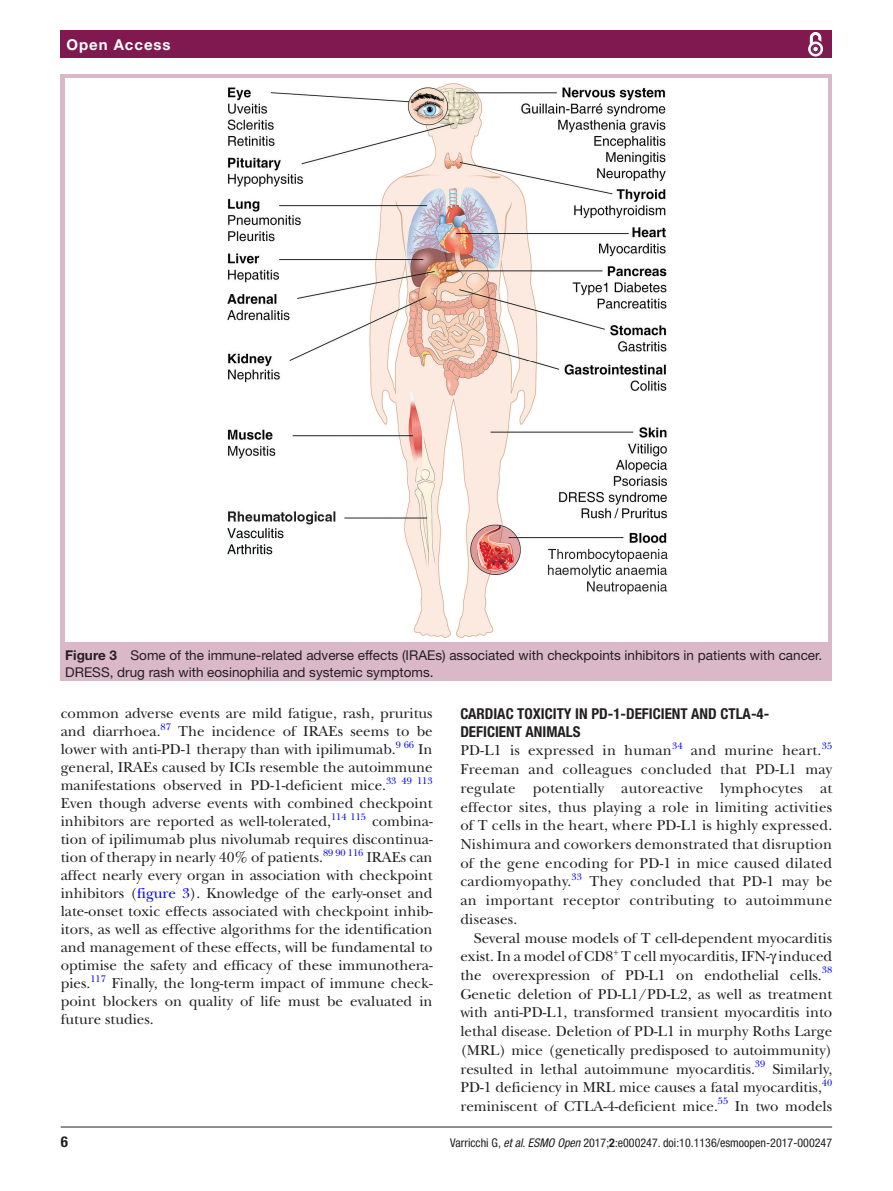
<style>
.page{position:relative;width:893px;height:1191px;background:#fff}
.page>*{position:absolute;margin:0;border:0;box-sizing:border-box;transform-origin:0 0}
.t1{font:15px/18px "New Baskerville";color:#231f20;text-align:justify}
.t2{font:700 condensed 15px "Helvetica Neue LT Std";color:#231f20}
.t3{font:700 15px "Helvetica Neue LT Std";letter-spacing:.065em;color:#fff}
.t4{font:13.5px/16.5px "Helvetica Neue LT Std";color:#231f20}
.t5{font:condensed 12px "Helvetica Neue LT Std";color:#231f20}
.t6{font:9.9px "New Baskerville";color:#00f}
.s1{font-weight:700}
.s2{color:#00f}
.s3{font-style:italic}
</style>
<div class="page">
<div style="left:61px;top:31px;width:771px;height:27px;background:#80194f"></div>
<svg style="left:808px;top:32px;width:15px;height:25px"></svg>
<div style="left:812px;top:45px;width:7px;height:8px;border:1px solid #80194f;border-radius:50%"></div>
<hr style="left:61px;top:1126px;width:771px;height:1px;background:#231f20">
<div style="left:61px;top:74px;width:771px;height:607px;background:#dab8c8"></div>
<div style="left:65px;top:79px;width:762px;height:563px;background:#fff"></div>
<img style="left:227px;top:83px;width:440px;height:554px">
<p class="t3" style="left:66px;top:35px;width:106px">Open Access</p>
<p class="t4" style="left:65px;top:647px;width:758px"><span class="s1">Figure 3</span> Some of the immune-related adverse effects (IRAEs) associated with checkpoints inhibitors in patients with cancer.<br>DRESS, drug rash with eosinophilia and systemic symptoms.</p>
<p class="t1" style="left:61px;top:704px;width:373px">common adverse events are mild fatigue, rash, pruritus and diarrhoea.</p>
<p class="t6" style="left:161px;top:720px;width:12px">87</p>
<p class="t1" style="left:61px;top:722px;width:373px;text-indent:117px">The incidence of IRAEs seems to be lower with anti-PD-1 therapy than with ipilimumab.</p>
<p class="t6" style="left:396px;top:738px;width:20px">9 66</p>
<p class="t1" style="left:61px;top:740px;width:373px;text-indent:357px">In general, IRAEs caused by ICIs resemble the autoimmune manifestations observed in PD-1-deficient mice.</p>
<p class="t6" style="left:386px;top:774px;width:48px">33 49 113</p>
<p class="t1" style="left:61px;top:794px;width:373px">Even though adverse events with combined checkpoint inhibitors are reported as well-tolerated,<sup>114</sup> <sup>115</sup> combina&shy;tion of ipilimumab plus nivolumab requires discontinua&shy;tion of therapy in nearly 40% of patients.<sup>89</sup> <sup>90</sup> <sup>116</sup> IRAEs can affect nearly every organ in association with checkpoint inhibitors (<span class="s2">figure 3</span>). Knowledge of the early-onset and late-onset toxic effects associated with checkpoint inhib&shy;itors, as well as effective algorithms for the identification and management of these effects, will be fundamental to optimise the safety and efficacy of these immunothera&shy;pies.</p>
<p class="t6" style="left:90px;top:972px;width:17px">117</p>
<p class="t1" style="left:61px;top:974px;width:373px;text-indent:51px">Finally, the long-term impact of immune check&shy;point blockers on quality of life must be evaluated in future studies.</p>
<p class="t2" style="left:460px;top:704px;width:269px">CARDIAC TOXICITY IN PD-1-DEFICIENT AND CTLA</p>
<p class="t2" style="left:751px;top:704px;width:20px">-4-</p>
<p class="t2" style="left:460px;top:722px;width:122px">DEFICIENT ANIMALS</p>
<p class="t1" style="left:460px;top:741px;width:213px">PD-L1 is expressed in human</p>
<p class="t6" style="left:672px;top:739px;width:12px">34</p>
<p class="t1" style="left:691px;top:741px;width:132px">and murine heart.</p>
<p class="t6" style="left:822px;top:739px;width:12px">35</p>
<p class="t1" style="left:460px;top:760px;width:373px;line-height:18.8px">Freeman and colleagues concluded that PD-L1 may regulate potentially autoreactive lymphocytes at effector sites, thus playing a role in limiting activities of T cells in the heart, where PD-L1 is highly expressed.<br>Nishimura and coworkers demonstrated that disruption of the gene encoding for PD-1 in mice caused dilated cardiomyopathy.</p>
<p class="t6" style="left:572px;top:870px;width:12px">33</p>
<p class="t1" style="left:460px;top:872px;width:373px;line-height:18.8px;text-indent:129px">They concluded that PD-1 may be an important receptor contributing to autoimmune diseases.</p>
<p class="t1" style="left:460px;top:928px;width:373px;line-height:18.8px;text-indent:14px">Several mouse models of T cell-dependent myocarditis exist. In a model of CD8<sup>+</sup> T cell myocarditis, IFN- induced the overexpression of PD-L1 on endothelial cells.</p>
<p class="t6" style="left:822px;top:964px;width:12px">38</p>
<p class="t1" style="left:460px;top:984px;width:373px;line-height:18.8px">Genetic deletion of PD-L1/PD-L2, as well as treatment with anti-PD-L1, transformed transient myocarditis into lethal disease. Deletion of PD-L1 in murphy Roths Large (MRL) mice (genetically predisposed to autoimmunity) resulted in lethal autoimmune myocarditis.</p>
<p class="t6" style="left:755px;top:1057px;width:12px">39</p>
<p class="t1" style="left:460px;top:1059px;width:373px;line-height:18.8px;text-indent:312px">Similarly,<br>PD-1 deficiency in MRL mice causes a fatal myocarditis,</p>
<p class="t6" style="left:822px;top:1076px;width:12px">40</p>
<p class="t1" style="left:460px;top:1097px;width:259px">reminiscent of CTLA-4-deficient mice.</p>
<p class="t6" style="left:718px;top:1095px;width:12px">55</p>
<p class="t1" style="left:735px;top:1097px;width:99px">In two models</p>
<p class="t2" style="left:61px;top:1132px;width:9px">6</p>
<p class="t5" style="left:450px;top:1135px;width:383px">Varricchi G, <span class="s3">et al</span>. <span class="s3">ESMO Open</span> 2017;<span class="s1">2</span>:e000247. doi:10.1136/esmoopen-2017-000247</p>
</div>
